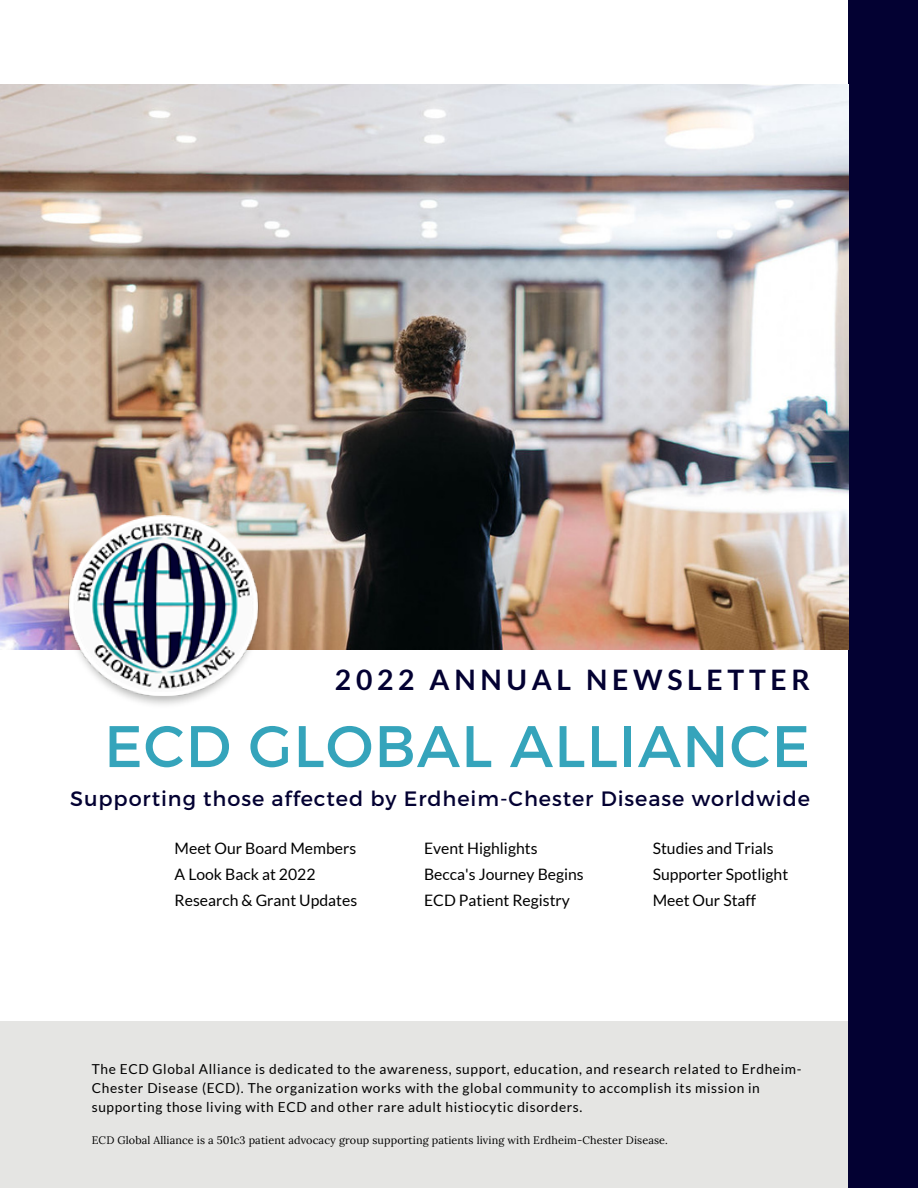
<style>
.page{position:relative;width:918px;height:1188px;background:#fff}
.page>*{position:absolute;margin:0;border:0;box-sizing:border-box;transform-origin:0 0}
.t1{font:58.5px "Montserrat";letter-spacing:.02em;color:#35a4bb}
.t2{font:700 28.35px "Lato";letter-spacing:.165em;color:#030132}
.t3{font:20.85px "Montserrat";letter-spacing:.045em;color:#030132}
.t4{font:15.75px/25.8px "Lato";color:#000}
.t5{font:13.65px/19.2px "Lato";letter-spacing:.045em;color:#000}
.t6{font:10.8px "Lora";letter-spacing:.01em;color:#000}
</style>
<div class="page">
<div style="left:0;top:1021px;width:918px;height:167px;background:#e0e1de"></div>
<div style="left:848px;top:0;width:70px;height:1188px;background:#030132"></div>
<img style="left:0;top:84px;width:848px;height:566px">
<img style="left:65px;top:515px;width:196px;height:190px">
<h2 class="t2" style="left:335px;top:662px;width:477px">2022 ANNUAL NEWSLETTER</h2>
<h1 class="t1" style="left:104px;top:708px;width:707px">ECD GLOBAL ALLIANCE</h1>
<h3 class="t3" style="left:70px;top:785px;width:741px">Supporting those affected by Erdheim-Chester Disease worldwide</h3>
<p class="t4" style="left:175px;top:835px;width:184px">Meet Our Board Members<br>A Look Back at 2022<br>Research &amp; Grant Updates</p>
<p class="t4" style="left:424px;top:835px;width:161px">Event Highlights<br>Becca's Journey Begins<br>ECD Patient Registry</p>
<p class="t4" style="left:653px;top:835px;width:137px">Studies and Trials<br>Supporter Spotlight<br>Meet Our Staff</p>
<p class="t5" style="left:92px;top:1059px;width:711px">The ECD Global Alliance is dedicated to the awareness, support, education, and research related to Erdheim-<br>Chester Disease (ECD). The organization works with the global community to accomplish its mission in supporting those living with ECD and other rare adult histiocytic disorders.</p>
<p class="t6" style="left:92px;top:1134px;width:578px">ECD Global Alliance is a 501c3 patient advocacy group supporting patients living with Erdheim-Chester Disease.</p>
</div>
